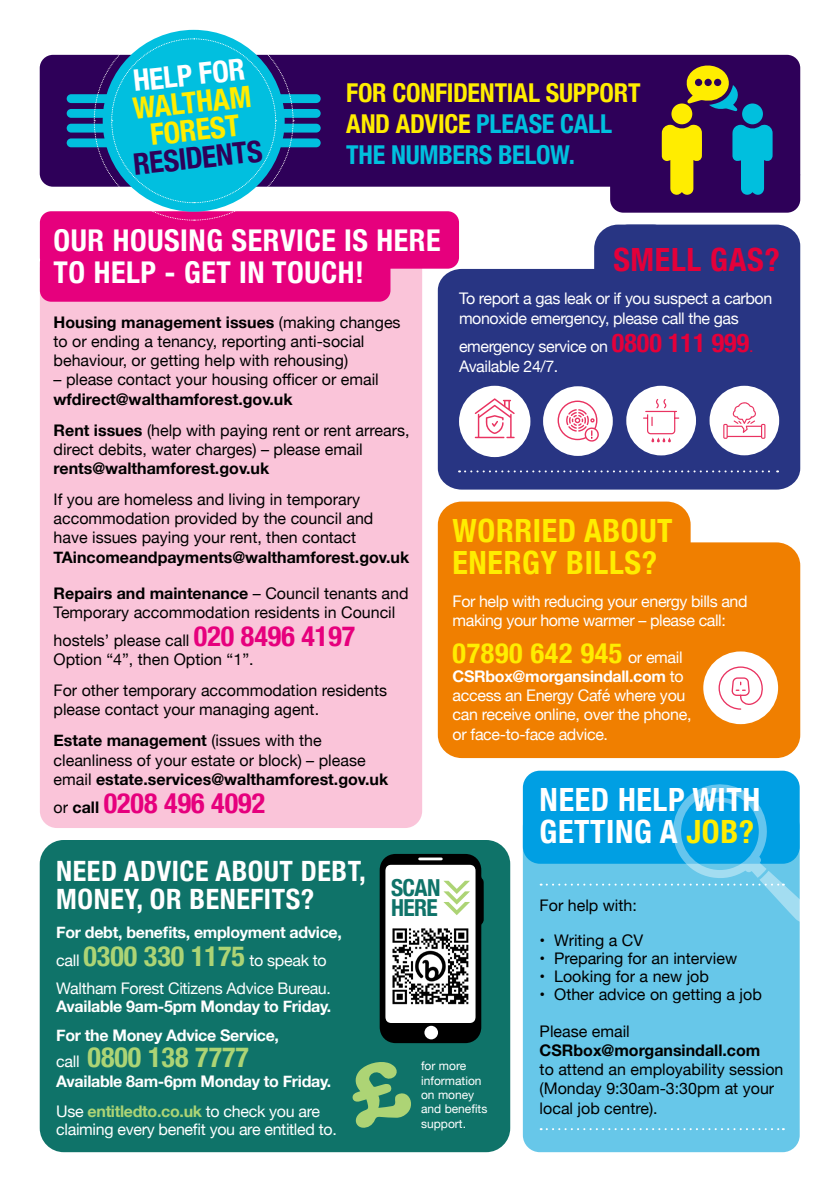
<style>
.page{position:relative;width:840px;height:1191px;background:#fff}
.page>*{position:absolute;margin:0;border:0;box-sizing:border-box;transform-origin:0 0}
.t1{font:700 condensed 32px/32px "Helvetica Neue";letter-spacing:.02em;color:#fff}
.t2{font:700 condensed 32px/32px "Helvetica Neue";letter-spacing:.02em;color:#ffed00}
.t3{font:700 condensed 32px "Helvetica Neue";letter-spacing:.02em;color:#e4003a}
.t4{font:700 condensed 30px/32px "Helvetica Neue";letter-spacing:.02em;color:#fff}
.t5{font:700 condensed 29.8px/27.8px "Helvetica Neue";color:#ffed00;text-align:center}
.t6{font:700 condensed 29.8px "Helvetica Neue";color:#2e0059}
.t7{font:700 condensed 29.8px "Helvetica Neue";color:#fff}
.t8{font:700 condensed 28px/28px "Helvetica Neue";letter-spacing:.02em;color:#fff}
.t9{font:700 condensed 28px "Helvetica Neue";letter-spacing:.025em;color:#ffed00}
.t10{font:700 condensed 28px "Helvetica Neue";color:#e6007d}
.t11{font:700 condensed 28px "Helvetica Neue";color:#add475}
.t12{font:700 condensed 26px/31.2px "Helvetica Neue";letter-spacing:-.01em;color:#ffed00}
.t13{font:700 condensed 23.4px/20px "Helvetica Neue";letter-spacing:-.03em;color:#0f7369}
.t14{font:16px/19.2px "Helvetica Neue";color:#000}
.t15{font:16px/19.2px "Helvetica Neue";letter-spacing:-.025em;color:#fff}
.t16{font:700 16px/31px "Helvetica Neue";color:#000}
.t17{font:700 16px/29.4px "Helvetica Neue";letter-spacing:-.02em;color:#fff}
.t18{font:12px/14.4px "Helvetica Neue";color:#fff}
.s1{color:#00bfde}
.s2{font-weight:700}
.s3{font-weight:400}
.s4{font-weight:700;font-stretch:condensed;font-size:28px;color:#e6007d}
.s5{font-weight:400;font-stretch:normal;font-size:16px;color:#000}
.s6{font-stretch:normal;font-size:16px;color:#000}
.s7{font-weight:700;font-stretch:condensed;font-size:26px;color:#e4003a}
.s8{color:#e4003a}
.s9{font-weight:400;font-stretch:normal;font-size:16px;color:#fff}
.s10{color:#ffed00}
.s11{font-weight:700;font-stretch:condensed;font-size:28px;color:#add475}
.s12{color:#add475}
</style>
<div class="page">
<div style="left:40px;top:252px;width:382px;height:576px;background:#fac4d9;border-radius:17px"></div>
<div style="left:40px;top:211px;width:419px;height:58px;background:#e6007d;border-radius:11px"></div>
<div style="left:522px;top:809px;width:277px;height:343px;background:#67c7e9;border-radius:17px"></div>
<div style="left:522px;top:770px;width:277px;height:93px;background:#009fe3;border-radius:17px"></div>
<svg style="left:437px;top:225px;width:362px;height:264px;background:#3d468e"></svg>
<div style="left:609px;top:163px;width:190px;height:50px;background:#2e0059;border-radius:13px"></div>
<div style="left:40px;top:55px;width:759px;height:132px;background:#2e0059;border-radius:13px"></div>
<svg style="left:661px;top:125px;width:40px;height:70px"></svg>
<svg style="left:732px;top:125px;width:40px;height:70px"></svg>
<div style="left:671px;top:103px;width:21px;height:21px;background:#ffed00;border-radius:50%"></div>
<div style="left:741px;top:103px;width:21px;height:21px;background:#00bfde;border-radius:50%"></div>
<svg style="left:685px;top:65px;width:53px;height:46px"></svg>
<div style="left:67px;top:94px;width:253px;height:9px;background:#01bfdf;border-radius:4px"></div>
<div style="left:67px;top:109px;width:253px;height:9px;background:#01bfdf;border-radius:4px"></div>
<div style="left:67px;top:124px;width:253px;height:9px;background:#01bfdf;border-radius:4px"></div>
<div style="left:67px;top:138px;width:253px;height:9px;background:#01bfdf;border-radius:4px"></div>
<svg style="left:93px;top:29px;width:201px;height:192px"></svg>
<div style="left:40px;top:251px;width:350px;height:51px;background:#e6007d;border-radius:11px"></div>
<div style="left:626px;top:386px;width:69px;height:69px;background:#fff;border-radius:50%"></div>
<svg style="left:643px;top:399px;width:35px;height:43px"></svg>
<div style="left:542px;top:386px;width:70px;height:70px;background:#fff;border-radius:50%"></div>
<svg style="left:557px;top:400px;width:42px;height:42px"></svg>
<div style="left:459px;top:386px;width:71px;height:71px;background:#fff;border-radius:50%"></div>
<svg style="left:474px;top:398px;width:40px;height:40px"></svg>
<div style="left:40px;top:840px;width:470px;height:312px;background:#0f7369;border-radius:24px"></div>
<svg style="left:352px;top:1062px;width:59px;height:66px"></svg>
<svg style="left:379px;top:854px;width:104px;height:189px;background:#969b99"></svg>
<div style="left:437px;top:501px;width:362px;height:257px;background:#f07f00"></div>
<div style="left:703px;top:651px;width:74px;height:73px;background:#fff;border-radius:50%"></div>
<svg style="left:718px;top:666px;width:45px;height:44px"></svg>
<svg style="left:459px;top:470px;width:318px;height:2px"></svg>
<svg style="left:540px;top:1128px;width:243px;height:2px"></svg>
<div style="left:709px;top:386px;width:69px;height:69px;background:#fff;border-radius:50%"></div>
<svg style="left:723px;top:402px;width:42px;height:37px"></svg>
<svg style="left:540px;top:779px;width:260px;height:143px"></svg>
<h3 class="t7" style="left:131px;top:56px;width:113px;rotate:-6deg">HELP FOR</h3>
<h3 class="t5" style="left:131px;top:93px;width:120px;rotate:-6deg">WALTHAM<br>FOREST</h3>
<h3 class="t6" style="left:131px;top:140px;width:131px;rotate:-6deg">RESIDENTS</h3>
<h3 class="t12" style="left:346px;top:75px;width:295px">FOR CONFIDENTIAL SUPPORT<br>AND ADVICE <span class="s1">PLEASE CALL<br>THE NUMBERS BELOW.</span></h3>
<h2 class="t4" style="left:54px;top:222px;width:388px">OUR HOUSING SERVICE IS HERE<br>TO HELP - GET IN TOUCH!</h2>
<p class="t14" style="left:54px;top:313px;width:348px"><span class="s2">Housing management issues</span> (making changes to or ending a tenancy, reporting anti-social behaviour, or getting help with rehousing)</p>
<p class="t14" style="left:54px;top:371px;width:326px">– please contact your housing officer or email</p>
<p class="t16" style="left:54px;top:384px;width:357px">wfdirect@walthamforest.gov.uk<br>Rent issues <span class="s3">(help with paying rent or rent arrears,</span></p>
<p class="t14" style="left:54px;top:440px;width:310px">direct debits, water charges) – please email</p>
<p class="t16" style="left:54px;top:453px;width:217px">rents@walthamforest.gov.uk</p>
<p class="t14" style="left:54px;top:490px;width:321px">If you are homeless and living in temporary accommodation provided by the council and have issues paying your rent, then contact</p>
<p class="t16" style="left:54px;top:542px;width:357px">TAincomeandpayments@walthamforest.gov.uk</p>
<p class="t14" style="left:54px;top:584px;width:356px"><span class="s2">Repairs and maintenance</span> – Council tenants and<br>Temporary accommodation residents in Council</p>
<p class="t14" style="left:54px;top:631px;width:303px">hostels’ please call <span class="s4">020 8496 4197<br></span>Option “4”, then Option “1”.</p>
<p class="t14" style="left:54px;top:682px;width:335px">For other temporary accommodation residents please contact your managing agent.</p>
<p class="t14" style="left:54px;top:732px;width:336px"><span class="s2">Estate management</span> (issues with the cleanliness of your estate or block) – please email <span class="s2">estate.services@walthamforest.gov.uk</span></p>
<h3 class="t10" style="left:54px;top:779px;width:213px"><span class="s5">or</span> <span class="s6">call</span> 0208 496 4092</h3>
<h1 class="t3" style="left:613px;top:233px;width:168px">SMELL GAS?</h1>
<p class="t15" style="left:459px;top:289px;width:314px;line-height:20px">To report a gas leak or if you suspect a carbon monoxide emergency, please call the gas</p>
<p class="t15" style="left:459px;top:337px;width:296px;line-height:20px">emergency service on <span class="s7">0800 111 999</span><span class="s8">.<br></span>Available 24/7.</p>
<h1 class="t2" style="left:452px;top:512px;width:221px">WORRIED ABOUT<br>ENERGY BILLS?</h1>
<p class="t15" style="left:452px;top:592px;width:296px">For help with reducing your energy bills and making your home warmer – please call:</p>
<h3 class="t9" style="left:452px;top:629px;width:231px">07890 642 945 <span class="s9">or email</span></h3>
<p class="t15" style="left:452px;top:667px;width:240px"><span class="s2">CSRbox@morgansindall.com</span> to access an Energy Café where you can receive online, over the phone, or face-to-face advice.</p>
<h1 class="t1" style="left:539px;top:781px;width:222px">NEED HELP WITH<br>GETTING A <span class="s10">JOB?</span></h1>
<h3 class="t8" style="left:56px;top:855px;width:311px">NEED ADVICE ABOUT DEBT,<br>MONEY, OR BENEFITS?</h3>
<p class="t15" style="left:56px;top:919px;width:287px;line-height:28px"><span class="s2">For debt, benefits, employment advice, </span>call <span class="s11">0300 330 1175</span> to speak to<br>Waltham Forest Citizens Advice Bureau.</p>
<p class="t17" style="left:56px;top:991px;width:276px">Available 9am-5pm Monday to Friday.<br>For the Money Advice Service,</p>
<h3 class="t11" style="left:56px;top:1034px;width:194px"><span class="s9">call</span> 0800 138 7777</h3>
<p class="t17" style="left:56px;top:1067px;width:276px">Available 8am-6pm Monday to Friday.<br><span class="s3">Use</span> <span class="s12">entitledto.co.uk</span> <span class="s3">to check you are</span></p>
<p class="t15" style="left:56px;top:1120px;width:282px">claiming every benefit you are entitled to.</p>
<h3 class="t13" style="left:391px;top:876px;width:51px">SCAN<br>HERE</h3>
<p class="t18" style="left:421px;top:1059px;width:68px">for more information on money and benefits support.</p>
<p class="t14" style="left:539px;top:897px;width:99px">For help with:</p>
<p class="t14" style="left:539px;top:932px;width:105px">• Writing a CV</p>
<p class="t14" style="left:539px;top:950px;width:199px">• Preparing for an interview</p>
<p class="t14" style="left:539px;top:968px;width:171px">• Looking for a new job</p>
<p class="t14" style="left:539px;top:986px;width:223px">• Other advice on getting a job</p>
<p class="t14" style="left:539px;top:1022px;width:92px">Please email</p>
<p class="t16" style="left:539px;top:1035px;width:222px">CSRbox@morgansindall.com</p>
<p class="t14" style="left:539px;top:1060px;width:245px">to attend an employability session (Monday 9:30am-3:30pm at your local job centre).</p>
</div>
